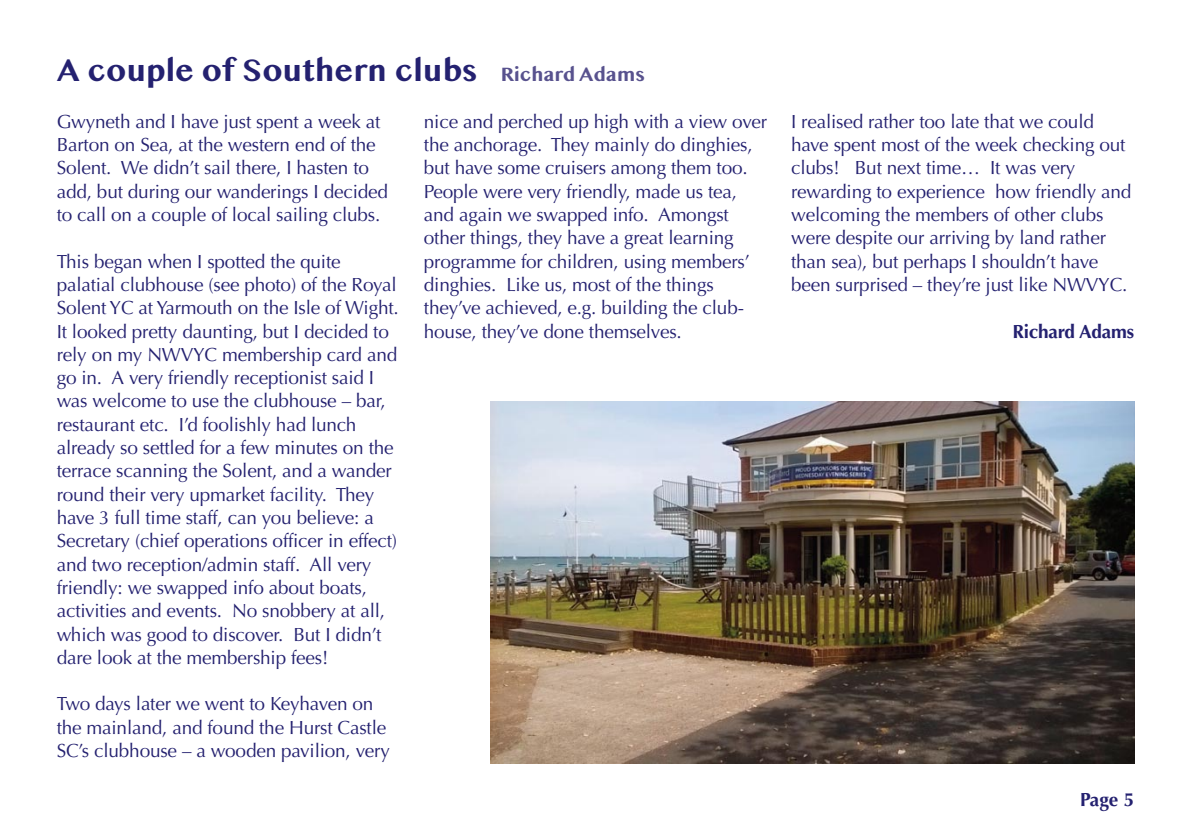
<style>
.page{position:relative;width:1191px;height:840px;background:#fff}
.page>*{position:absolute;margin:0;border:0;box-sizing:border-box;transform-origin:0 0}
.t1{font:700 32px "Oriya MN";color:#242170}
.t2{font:19px/23.2px "Optima";letter-spacing:-.01em;color:#242170}
.t3{font:700 19px "Optima";letter-spacing:-.01em;color:#242170}
.s1{font-size:20px;color:#58528e}
</style>
<div class="page">
<img style="left:490px;top:401px;width:644px;height:361px">
<h1 class="t1" style="left:57px;top:57px;width:590px">A couple of Southern clubs <span class="s1">Richard Adams</span></h1>
<p class="t2" style="left:57px;top:112px;width:333px">Gwyneth and I have just spent a week at Barton on Sea, at the western end of the Solent. We didn’t sail there, I hasten to add, but during our wanderings I decided to call on a couple of local sailing clubs.</p>
<p class="t2" style="left:57px;top:251px;width:343px">This began when I spotted the quite palatial clubhouse (see photo) of the Royal Solent YC at Yarmouth on the Isle of Wight.<br>It looked pretty daunting, but I decided to rely on my NWVYC membership card and go in. A very friendly receptionist said I was welcome to use the clubhouse – bar, restaurant etc. I’d foolishly had lunch already so settled for a few minutes on the terrace scanning the Solent, and a wander round their very upmarket facility. They have 3 full time staff, can you believe: a Secretary (chief operations officer in effect) and two reception/admin staff. All very friendly: we swapped info about boats, activities and events. No snobbery at all, which was good to discover. But I didn’t dare look at the membership fees!</p>
<p class="t2" style="left:57px;top:693px;width:335px">Two days later we went to Keyhaven on the mainland, and found the Hurst Castle<br>SC’s clubhouse – a wooden pavilion, very</p>
<p class="t2" style="left:424px;top:112px;width:345px">nice and perched up high with a view over the anchorage. They mainly do dinghies, but have some cruisers among them too.<br>People were very friendly, made us tea, and again we swapped info. Amongst other things, they have a great learning programme for children, using members’ dinghies. Like us, most of the things they’ve achieved, e.g. building the club&shy;house, they’ve done themselves.</p>
<p class="t2" style="left:791px;top:112px;width:342px">I realised rather too late that we could have spent most of the week checking out clubs! But next time… It was very rewarding to experience how friendly and welcoming the members of other clubs were despite our arriving by land rather than sea), but perhaps I shouldn’t have been surprised – they’re just like NWVYC.</p>
<p class="t3" style="left:1012px;top:323px;width:123px">Richard Adams</p>
<p class="t3" style="left:1080px;top:791px;width:56px">Page 5</p>
</div>
